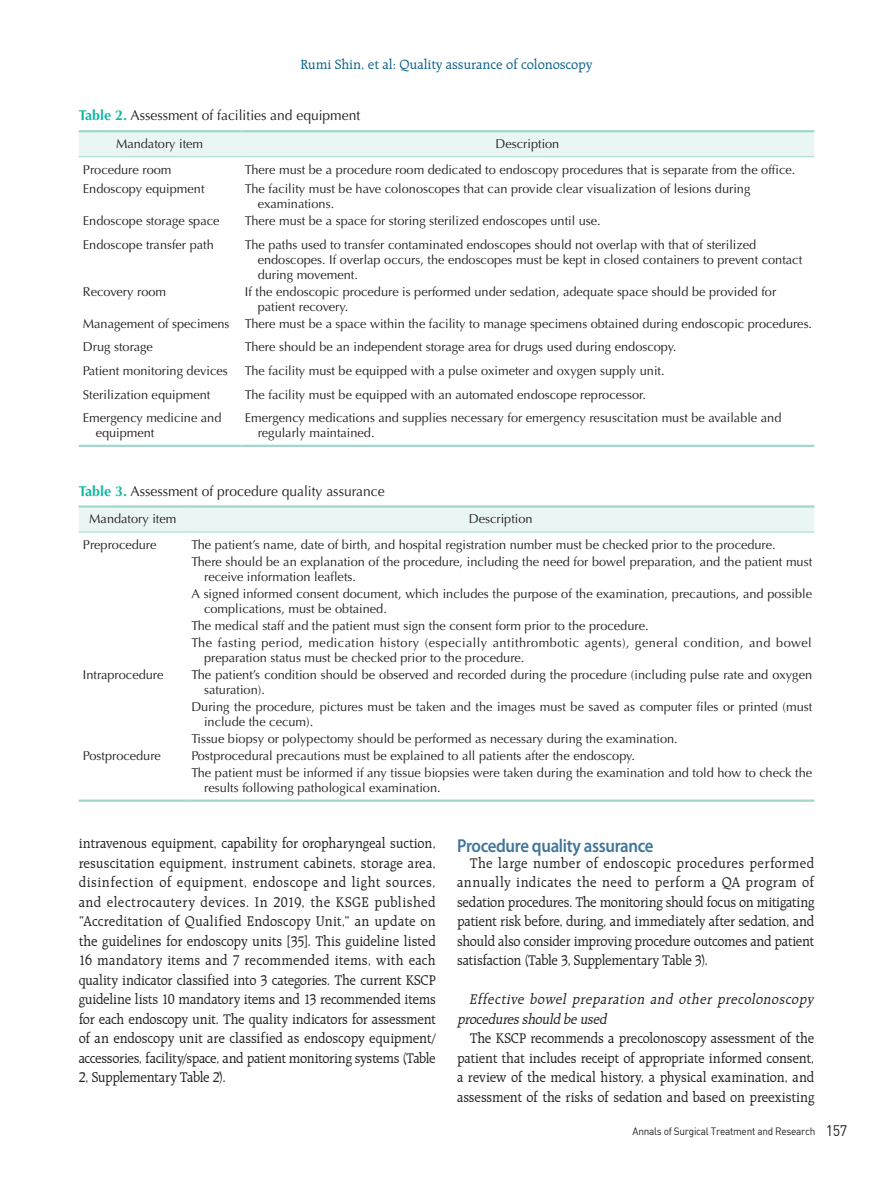
<style>
.page{position:relative;width:893px;height:1191px;background:#fff}
.page>*{position:absolute;margin:0;border:0;box-sizing:border-box;transform-origin:0 0}
.t1{font:600 18.75px "Myriad Pro";letter-spacing:-.02em;color:#417599;scale:.9 1}
.t2{font:15px/19.5px "Raleigh BT";letter-spacing:-.025em;color:#231f20;text-align:justify;scale:.94 1}
.t3{font:italic 15px/19.5px "Raleigh BT";color:#231f20;scale:.94 1}
.t4{font:14.25px "Optima LT Std";color:#231f20}
.t5{font:14.25px "Raleigh BT";letter-spacing:-.01em;color:#0b6189}
.t6{font:12.75px/15px "Optima LT Std";color:#231f20}
.t7{font:10.5px "Dinreg";letter-spacing:-.025em;color:#231f20;scale:.95 1}
.s1{font-weight:700;color:#11b9a0}
.s2{font-size:15px}
</style>
<div class="page">
<div style="left:79px;top:132px;width:735px;height:24px;background:#eaf6f3"></div>
<hr style="left:79px;top:130px;width:162px;height:2px;background:#a1d8cb">
<hr style="left:241px;top:130px;width:573px;height:2px;background:#a1d8cb">
<hr style="left:79px;top:156px;width:162px;height:1px;background:#a1d8cb">
<hr style="left:241px;top:156px;width:573px;height:1px;background:#a1d8cb">
<hr style="left:79px;top:445px;width:162px;height:2px;background:#a1d8cb">
<hr style="left:241px;top:445px;width:573px;height:2px;background:#a1d8cb">
<svg style="left:79px;top:507px;width:735px;height:25px"></svg>
<hr style="left:79px;top:505px;width:108px;height:2px;background:#a1d8cb">
<hr style="left:187px;top:505px;width:627px;height:2px;background:#a1d8cb">
<hr style="left:187px;top:799px;width:627px;height:2px;background:#a1d8cb">
<hr style="left:79px;top:799px;width:108px;height:2px;background:#a1d8cb">
<hr style="left:79px;top:532px;width:108px;height:1px;background:#a1d8cb">
<hr style="left:187px;top:532px;width:627px;height:1px;background:#a1d8cb">
<p class="t5" style="left:300px;top:56px;width:293px">Rumi Shin, et al: Quality assurance of colonoscopy</p>
<p class="t4" style="left:79px;top:107px;width:283px"><span class="s1">Table 2.</span> Assessment of facilities and equipment</p>
<p class="t6" style="left:116px;top:137px;width:89px">Mandatory item</p>
<p class="t6" style="left:496px;top:137px;width:65px">Description</p>
<p class="t6" style="left:83px;top:162px;width:90px">Procedure room</p>
<p class="t6" style="left:245px;top:162px;width:552px">There must be a procedure room dedicated to endoscopy procedures that is separate from the office.</p>
<p class="t6" style="left:83px;top:181px;width:123px">Endoscopy equipment</p>
<p class="t6" style="left:258px;top:181px;width:494px;text-indent:-13px">The facility must be have colonoscopes that can provide clear visualization of lesions during examinations.</p>
<p class="t6" style="left:83px;top:213px;width:138px">Endoscope storage space</p>
<p class="t6" style="left:245px;top:213px;width:357px">There must be a space for storing sterilized endoscopes until use.</p>
<p class="t6" style="left:83px;top:237px;width:132px">Endoscope transfer path</p>
<p class="t6" style="left:258px;top:237px;width:546px;text-indent:-13px">The paths used to transfer contaminated endoscopes should not overlap with that of sterilized endoscopes. If overlap occurs, the endoscopes must be kept in closed containers to prevent contact during movement.</p>
<p class="t6" style="left:83px;top:284px;width:85px">Recovery room</p>
<p class="t6" style="left:258px;top:284px;width:520px;text-indent:-13px">If the endoscopic procedure is performed under sedation, adequate space should be provided for patient recovery.</p>
<p class="t6" style="left:83px;top:312px;width:731px;line-height:23.7px">Management of specimens There must be a space within the facility to manage specimens obtained during endoscopic procedures.<br>Drug storage</p>
<p class="t6" style="left:245px;top:340px;width:433px">There should be an independent storage area for drugs used during endoscopy.</p>
<p class="t6" style="left:83px;top:363px;width:146px">Patient monitoring devices</p>
<p class="t6" style="left:245px;top:363px;width:421px">The facility must be equipped with a pulse oximeter and oxygen supply unit.</p>
<p class="t6" style="left:83px;top:387px;width:129px">Sterilization equipment</p>
<p class="t6" style="left:245px;top:387px;width:402px">The facility must be equipped with an automated endoscope reprocessor.</p>
<p class="t6" style="left:96px;top:410px;width:127px;text-indent:-13px">Emergency medicine and equipment</p>
<p class="t6" style="left:258px;top:410px;width:525px;text-indent:-13px">Emergency medications and supplies necessary for emergency resuscitation must be available and regularly maintained.</p>
<p class="t4" style="left:79px;top:482px;width:307px"><span class="s1">Table 3.</span> Assessment of procedure quality assurance</p>
<p class="t6" style="left:89px;top:512px;width:89px">Mandatory item</p>
<p class="t6" style="left:469px;top:512px;width:65px">Description</p>
<p class="t6" style="left:83px;top:537px;width:75px">Preprocedure</p>
<p class="t6" style="left:191px;top:536px;width:622px;line-height:17px">The patient’s name, date of birth, and hospital registration number must be checked prior to the procedure.<br>There should be an explanation of the procedure, including the need for bowel preparation, and the patient must</p>
<p class="t6" style="left:191px;top:568px;width:622px;line-height:17px;text-indent:13px">receive information leaflets.<br>A signed informed consent document, which includes the purpose of the examination, precautions, and possible</p>
<p class="t6" style="left:191px;top:600px;width:622px;line-height:17px;text-indent:13px">complications, must be obtained.<br>The medical staff and the patient must sign the consent form prior to the procedure.<br>The fasting period, medication history (especially antithrombotic agents), general condition, and bowel</p>
<p class="t6" style="left:204px;top:650px;width:322px">preparation status must be checked prior to the procedure.</p>
<p class="t6" style="left:83px;top:667px;width:82px">Intraprocedure</p>
<p class="t6" style="left:204px;top:667px;width:609px;text-indent:-13px">The patient’s condition should be observed and recorded during the procedure (including pulse rate and oxygen saturation).</p>
<p class="t6" style="left:204px;top:699px;width:610px;text-indent:-13px">During the procedure, pictures must be taken and the images must be saved as computer files or printed (must include the cecum).</p>
<p class="t6" style="left:191px;top:731px;width:488px">Tissue biopsy or polypectomy should be performed as necessary during the examination.</p>
<p class="t6" style="left:83px;top:748px;width:80px">Postprocedure</p>
<p class="t6" style="left:191px;top:747px;width:622px;line-height:17px">Postprocedural precautions must be explained to all patients after the endoscopy.<br>The patient must be informed if any tissue biopsies were taken during the examination and told how to check the</p>
<p class="t6" style="left:204px;top:780px;width:238px">results following pathological examination.</p>
<p class="t2" style="left:79px;top:833px;width:382px">intravenous equipment, capability for oropharyngeal suction, resuscitation equipment, instrument cabinets, storage area, disinfection of equipment, endoscope and light sources, and electrocautery devices. In 2019, the KSGE published “Accreditation of Qualified Endoscopy Unit,” an update on the guidelines for endoscopy units [35]. This guideline listed 16 mandatory items and 7 recommended items, with each quality indicator classified into 3 categories. The current KSCP guideline lists 10 mandatory items and 13 recommended items for each endoscopy unit. The quality indicators for assessment of an endoscopy unit are classified as endoscopy equipment/ accessories, facility/space, and patient monitoring systems (Table 2, Supplementary Table 2).</p>
<h1 class="t1" style="left:457px;top:833px;width:220px">Procedure quality assurance</h1>
<p class="t2" style="left:457px;top:852px;width:381px;text-indent:13px">The large number of endoscopic procedures performed annually indicates the need to perform a QA program of sedation procedures. The monitoring should focus on mitigating patient risk before, during, and immediately after sedation, and should also consider improving procedure outcomes and patient satisfaction (Table 3, Supplementary Table 3).</p>
<p class="t3" style="left:457px;top:989px;width:381px;text-indent:12px">Effective bowel preparation and other precolonoscopy proceduresshould be used</p>
<p class="t2" style="left:457px;top:1028px;width:381px;text-indent:13px">The KSCP recommends a precolonoscopy assessment of the patient that includes receipt of appropriate informed consent, a review of the medical history, a physical examination, and assessment of the risks of sedation and based on preexisting</p>
<p class="t7" style="left:633px;top:1124px;width:228px">Annals of Surgical Treatment and Research <span class="s2">157</span></p>
</div>
